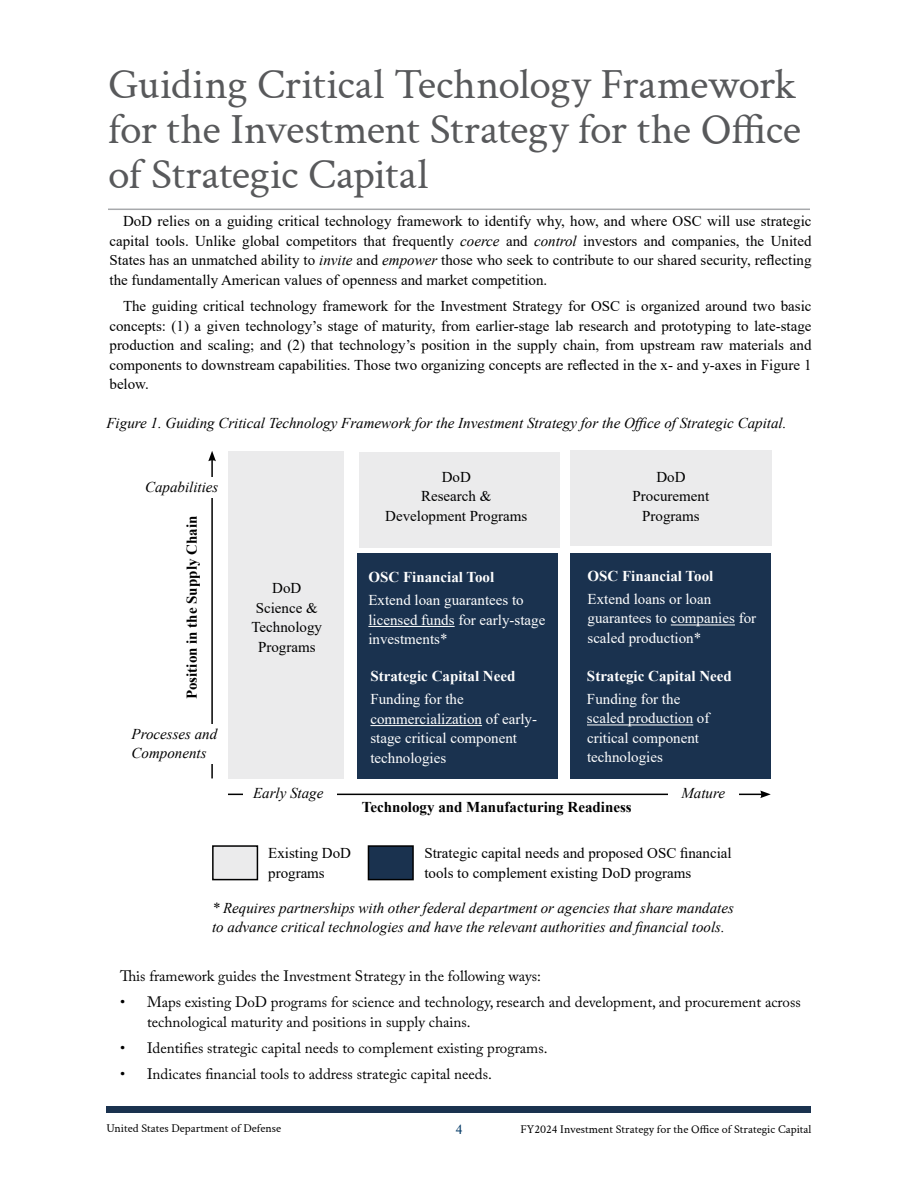
<style>
.page{position:relative;width:918px;height:1188px;background:#fff}
.page>*{position:absolute;margin:0;border:0;box-sizing:border-box;transform-origin:0 0}
.t1{font:43.5px/45px "Crimson Text";letter-spacing:-.01em;color:#58595b}
.t2{font:15px/19.5px "Times New Roman";color:#000;text-align:center}
.t3{font:15px/19.5px "Adobe Caslon Pro";color:#000}
.t4{font:italic 15px/19.5px "Times New Roman";color:#000}
.t5{font:15px/19.5px "Times New Roman";color:#fff}
.t6{font:700 15px "Times New Roman";color:#fff}
.t7{font:700 15px "Times New Roman";color:#000}
.t8{font:15px "Crimson Text";color:#003865}
.t9{font:12px "Crimson Text";color:#000}
.s1{font-style:italic}
</style>
<div class="page">
<div style="left:106px;top:1106px;width:706px;height:6px;background:#1a324f"></div>
<hr style="left:108px;top:209px;width:702px;height:1px;background:#a7a9ac">
<div style="left:570px;top:553px;width:201px;height:225px;background:#1a324f"></div>
<div style="left:357px;top:553px;width:201px;height:225px;background:#1a324f"></div>
<div style="left:570px;top:451px;width:202px;height:95px;background:#ebebec"></div>
<div style="left:228px;top:451px;width:116px;height:327px;background:#ebebec"></div>
<hr style="left:211px;top:459px;width:2px;height:319px;background:#000">
<svg style="left:208px;top:451px;width:8px;height:10px"></svg>
<hr style="left:228px;top:794px;width:535px;height:1px;background:#000">
<svg style="left:760px;top:791px;width:11px;height:7px"></svg>
<div style="left:243px;top:784px;width:94px;height:15px;background:#fff"></div>
<div style="left:668px;top:788px;width:70px;height:19px;background:#fff"></div>
<div style="left:168px;top:478px;width:55px;height:20px;background:#fff"></div>
<div style="left:149px;top:724px;width:73px;height:39px;background:#fff"></div>
<div style="left:360px;top:453px;width:200px;height:95px;background:#ebebec"></div>
<hr style="left:370px;top:725px;width:112px;height:1px;background:#fff">
<hr style="left:587px;top:725px;width:106px;height:1px;background:#fff">
<hr style="left:368px;top:626px;width:87px;height:1px;background:#fff">
<hr style="left:671px;top:625px;width:64px;height:1px;background:#fff">
<div style="left:213px;top:846px;width:44px;height:34px;background:#ebebec"></div>
<div style="left:212px;top:845px;width:46px;height:35px;border:2px solid #000"></div>
<div style="left:368px;top:846px;width:45px;height:34px;background:#1a324f"></div>
<div style="left:368px;top:845px;width:46px;height:35px;border:2px solid #000"></div>
<h1 class="t1" style="left:108px;top:60px;width:695px">Guiding Critical Technology Framework for the Investment Strategy for the Office of Strategic Capital</h1>
<p class="t2" style="left:110px;top:211px;width:704px;text-align:justify;text-indent:14px">DoD relies on a guiding critical technology framework to identify why, how, and where OSC will use strategic capital tools. Unlike global competitors that frequently <span class="s1">coerce</span> and <span class="s1">control</span> investors and companies, the United States has an unmatched ability to <span class="s1">invite</span> and <span class="s1">empower</span> those who seek to contribute to our shared security, reflecting the fundamentally American values of openness and market competition.</p>
<p class="t2" style="left:110px;top:296px;width:704px;text-align:justify;text-indent:14px">The guiding critical technology framework for the Investment Strategy for OSC is organized around two basic concepts: (1) a given technology’s stage of maturity, from earlier-stage lab research and prototyping to late-stage production and scaling; and (2) that technology’s position in the supply chain, from upstream raw materials and components to downstream capabilities. Those two organizing concepts are reflected in the x- and y-axes in Figure 1 below.</p>
<p class="t4" style="left:106px;top:413px;width:681px">Figure 1. Guiding Critical Technology Framework for the Investment Strategy for the Office of Strategic Capital.</p>
<p class="t4" style="left:145px;top:477px;width:75px">Capabilities</p>
<p class="t7" style="left:181px;top:699px;width:185px;rotate:-90deg">Position in the Supply Chain</p>
<p class="t4" style="left:132px;top:724px;width:87px">Processes and<br>Components</p>
<p class="t2" style="left:251px;top:578px;width:72px">DoD<br>Science &amp;<br>Technology<br>Programs</p>
<p class="t2" style="left:385px;top:466px;width:144px">DoD<br>Research &amp;<br>Development Programs</p>
<p class="t6" style="left:368px;top:566px;width:127px">OSC Financial Tool</p>
<p class="t5" style="left:368px;top:590px;width:179px">Extend loan guarantees to licensed funds for early-stage investments*</p>
<p class="t6" style="left:370px;top:665px;width:146px">Strategic Capital Need</p>
<p class="t5" style="left:370px;top:689px;width:168px">Funding for the commercialization of early&shy;stage critical component technologies</p>
<p class="t2" style="left:633px;top:466px;width:78px">DoD<br>Procurement<br>Programs</p>
<p class="t6" style="left:588px;top:565px;width:127px">OSC Financial Tool</p>
<p class="t5" style="left:588px;top:589px;width:170px">Extend loans or loan guarantees to companies for scaled production*</p>
<p class="t6" style="left:587px;top:665px;width:146px">Strategic Capital Need</p>
<p class="t5" style="left:587px;top:689px;width:124px">Funding for the scaled production of critical component technologies</p>
<p class="t4" style="left:253px;top:783px;width:72px">Early Stage</p>
<p class="t4" style="left:681px;top:783px;width:45px">Mature</p>
<p class="t7" style="left:362px;top:796px;width:271px">Technology and Manufacturing Readiness</p>
<p class="t2" style="left:268px;top:843px;width:84px;text-align:left">Existing DoD programs</p>
<p class="t2" style="left:424px;top:843px;width:309px;text-align:left">Strategic capital needs and proposed OSC financial tools to complement existing DoD programs</p>
<p class="t4" style="left:212px;top:897px;width:523px">* Requires partnerships with other federal department or agencies that share mandates to advance critical technologies and have the relevant authorities and financial tools.</p>
<p class="t3" style="left:120px;top:966px;width:423px">This framework guides the Investment Strategy in the following ways:</p>
<p class="t3" style="left:147px;top:992px;width:655px;text-indent:-27px">• Maps existing DoD programs for science and technology, research and development, and procurement across technological maturity and positions in supply chains.</p>
<p class="t3" style="left:120px;top:1038px;width:429px">• Identifies strategic capital needs to complement existing programs.</p>
<p class="t3" style="left:120px;top:1064px;width:373px">• Indicates financial tools to address strategic capital needs.</p>
<p class="t9" style="left:107px;top:1120px;width:176px">United States Department of Defense</p>
<p class="t8" style="left:455px;top:1119px;width:9px">4</p>
<p class="t9" style="left:520px;top:1120px;width:293px">FY2024 Investment Strategy for the Office of Strategic Capital</p>
</div>
